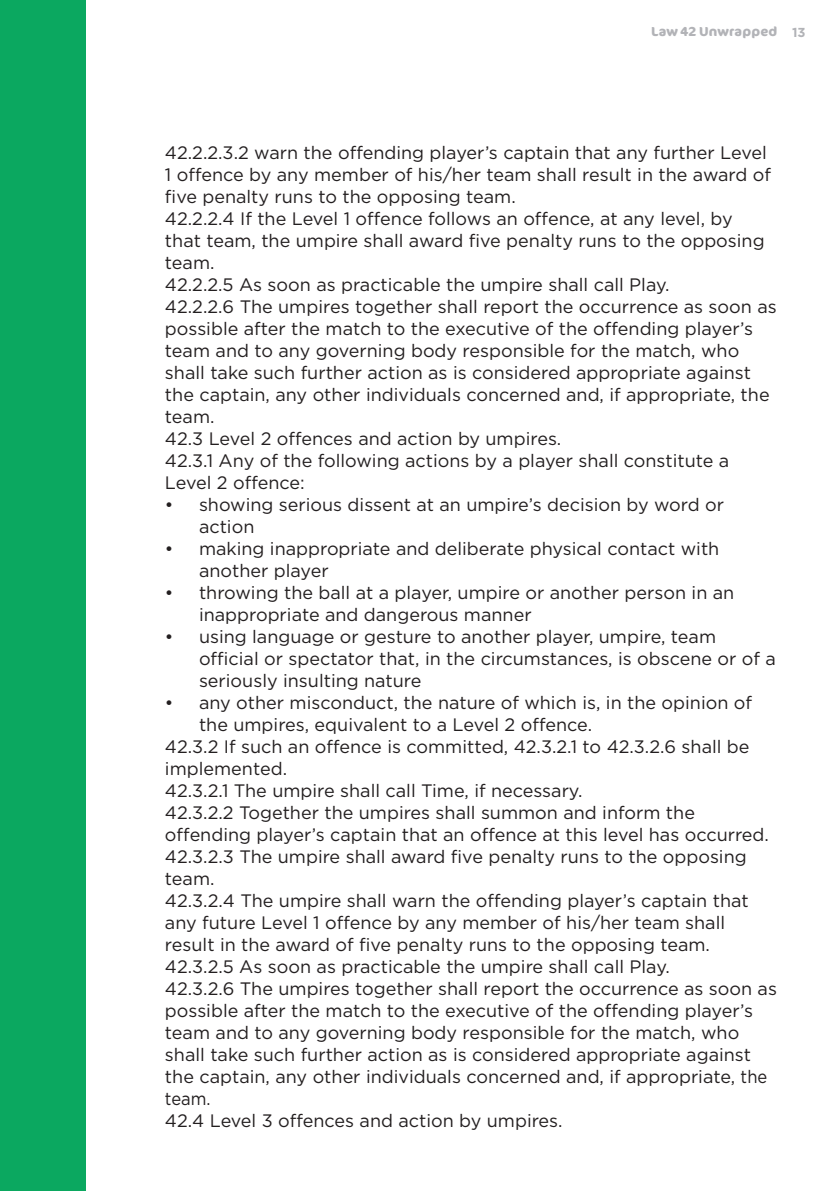
<style>
.page{position:relative;width:838px;height:1191px;background:#fff}
.page>*{position:absolute;margin:0;border:0;box-sizing:border-box;transform-origin:0 0}
.t1{font:18px/22px "Gotham";color:#231f20}
.t2{font:18px "Gotham";color:#231f20;scale:.92 1}
.t3{font:700 13px "Cocon";letter-spacing:.01em;color:#b2b3b7}
.s1{font-family:"Gotham"}
</style>
<div class="page">
<div style="left:0;top:0;width:86px;height:1191px;background:#0ba860"></div>
<p class="t3" style="left:651px;top:23px;width:156px">Law 42 Unwrapped <span class="s1">13</span></p>
<p class="t1" style="left:165px;top:141px;width:613px">42.2.2.3.2 warn the offending player’s captain that any further Level 1 offence by any member of his/her team shall result in the award of five penalty runs to the opposing team.<br>42.2.2.4 If the Level 1 offence follows an offence, at any level, by<br>that team, the umpire shall award five penalty runs to the opposing team.<br>42.2.2.5 As soon as practicable the umpire shall call Play.<br>42.2.2.6 The umpires together shall report the occurrence as soon as possible after the match to the executive of the offending player’s team and to any governing body responsible for the match, who shall take such further action as is considered appropriate against the captain, any other individuals concerned and, if appropriate, the team.<br>42.3 Level 2 offences and action by umpires.<br>42.3.1 Any of the following actions by a player shall constitute a Level 2 offence:</p>
<p class="t1" style="left:199px;top:493px;width:526px;text-indent:-34px">• showing serious dissent at an umpire’s decision by word or action</p>
<p class="t1" style="left:199px;top:537px;width:522px;text-indent:-34px">• making inappropriate and deliberate physical contact with another player</p>
<p class="t1" style="left:199px;top:581px;width:537px;text-indent:-34px">• throwing the ball at a player, umpire or another person in an inappropriate and dangerous manner</p>
<p class="t1" style="left:199px;top:625px;width:578px;text-indent:-34px">• using language or gesture to another player, umpire, team official or spectator that, in the circumstances, is obscene or of a seriously insulting nature</p>
<p class="t1" style="left:165px;top:691px;width:589px">• any other misconduct, the nature of which is, in the opinion of</p>
<p class="t1" style="left:199px;top:713px;width:395px">the umpires, equivalent to a Level 2 offence.</p>
<p class="t1" style="left:165px;top:735px;width:586px">42.3.2 If such an offence is committed, 42.3.2.1 to 42.3.2.6 shall be</p>
<p class="t1" style="left:165px;top:757px;width:124px">implemented.</p>
<p class="t1" style="left:165px;top:779px;width:419px">42.3.2.1 The umpire shall call Time, if necessary.</p>
<p class="t1" style="left:165px;top:801px;width:531px">42.3.2.2 Together the umpires shall summon and inform the</p>
<p class="t1" style="left:165px;top:823px;width:605px">offending player’s captain that an offence at this level has occurred.</p>
<p class="t1" style="left:165px;top:845px;width:583px">42.3.2.3 The umpire shall award five penalty runs to the opposing</p>
<p class="t1" style="left:165px;top:867px;width:51px">team.</p>
<p class="t1" style="left:165px;top:889px;width:585px">42.3.2.4 The umpire shall warn the offending player’s captain that</p>
<p class="t1" style="left:165px;top:911px;width:562px">any future Level 1 offence by any member of his/her team shall</p>
<p class="t1" style="left:165px;top:933px;width:546px">result in the award of five penalty runs to the opposing team.</p>
<p class="t1" style="left:165px;top:955px;width:506px">42.3.2.5 As soon as practicable the umpire shall call Play.</p>
<p class="t1" style="left:165px;top:977px;width:613px">42.3.2.6 The umpires together shall report the occurrence as soon as</p>
<p class="t1" style="left:165px;top:999px;width:590px">possible after the match to the executive of the offending player’s</p>
<p class="t1" style="left:165px;top:1021px;width:576px">team and to any governing body responsible for the match, who</p>
<p class="t1" style="left:165px;top:1043px;width:587px">shall take such further action as is considered appropriate against</p>
<p class="t1" style="left:165px;top:1065px;width:604px">the captain, any other individuals concerned and, if appropriate, the</p>
<p class="t2" style="left:165px;top:1087px;width:51px">team.</p>
<p class="t1" style="left:165px;top:1109px;width:399px">42.4 Level 3 offences and action by umpires.</p>
</div>
